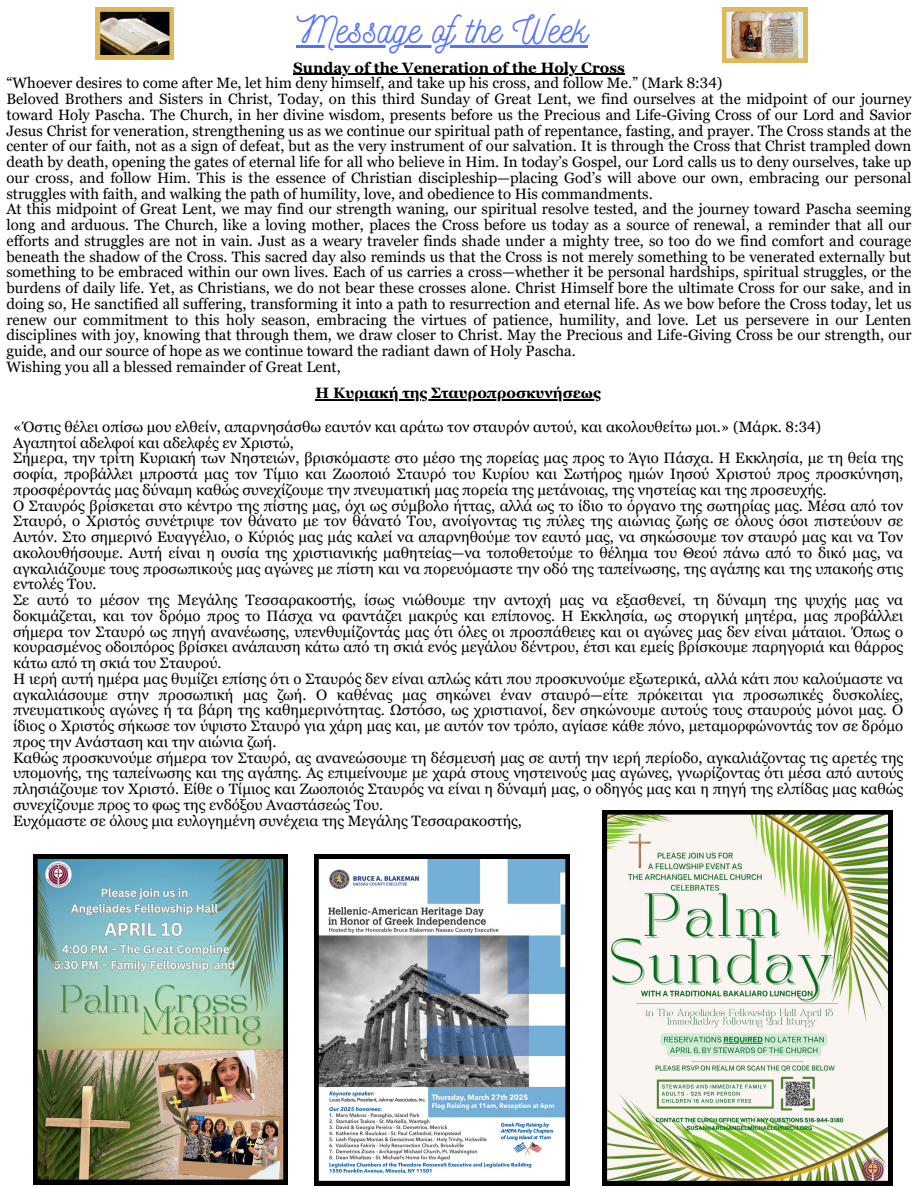
<style>
.page{position:relative;width:918px;height:1188px;background:#fff}
.page>*{position:absolute;margin:0;border:0;box-sizing:border-box;transform-origin:0 0}
.t1{font:37.2px "Nickainley";letter-spacing:.01em;color:#5271ff}
.t2{font:15px/15.8px "Georgia Pro";color:#000;text-align:justify}
.t3{font:700 15px "Georgia Pro";color:#000}
</style>
<div class="page">
<svg style="left:96px;top:7px;width:78px;height:52px;background:#988969"></svg>
<img style="left:722px;top:7px;width:85px;height:55px">
<svg style="left:314px;top:855px;width:256px;height:330px"></svg>
<img style="left:33px;top:855px;width:254px;height:329px">
<img style="left:603px;top:810px;width:289px;height:375px">
<hr style="left:297px;top:45px;width:291px;height:3px;background:#5271ff">
<hr style="left:316px;top:399px;width:285px;height:1px;background:#000">
<hr style="left:293px;top:74px;width:332px;height:1px;background:#000">
<p class="t1" style="left:297px;top:6px;width:292px">Message ofthe Week</p>
<p class="t3" style="left:293px;top:59px;width:333px">Sunday of the Veneration of the Holy Cross</p>
<p class="t2" style="left:7px;top:75px;width:717px">“Whoever desires to come after Me, let him deny himself, and take up his cross, and follow Me.” (Mark 8:34)</p>
<p class="t2" style="left:7px;top:91px;width:906px">Beloved Brothers and Sisters in Christ, Today, on this third Sunday of Great Lent, we find ourselves at the midpoint of our journey toward Holy Pascha. The Church, in her divine wisdom, presents before us the Precious and Life-Giving Cross of our Lord and Savior Jesus Christ for veneration, strengthening us as we continue our spiritual path of repentance, fasting, and prayer. The Cross stands at the center of our faith, not as a sign of defeat, but as the very instrument of our salvation. It is through the Cross that Christ trampled down death by death, opening the gates of eternal life for all who believe in Him. In today’s Gospel, our Lord calls us to deny ourselves, take up our cross, and follow Him. This is the essence of Christian discipleship—placing God’s will above our own, embracing our personal struggles with faith, and walking the path of humility, love, and obedience to His commandments.</p>
<p class="t2" style="left:7px;top:201px;width:906px">At this midpoint of Great Lent, we may find our strength waning, our spiritual resolve tested, and the journey toward Pascha seeming long and arduous. The Church, like a loving mother, places the Cross before us today as a source of renewal, a reminder that all our efforts and struggles are not in vain. Just as a weary traveler finds shade under a mighty tree, so too do we find comfort and courage beneath the shadow of the Cross. This sacred day also reminds us that the Cross is not merely something to be venerated externally but something to be embraced within our own lives. Each of us carries a cross—whether it be personal hardships, spiritual struggles, or the burdens of daily life. Yet, as Christians, we do not bear these crosses alone. Christ Himself bore the ultimate Cross for our sake, and in doing so, He sanctified all suffering, transforming it into a path to resurrection and eternal life. As we bow before the Cross today, let us renew our commitment to this holy season, embracing the virtues of patience, humility, and love. Let us persevere in our Lenten disciplines with joy, knowing that through them, we draw closer to Christ. May the Precious and Life-Giving Cross be our strength, our guide, and our source of hope as we continue toward the radiant dawn of Holy Pascha.</p>
<p class="t2" style="left:7px;top:359px;width:336px">Wishing you all a blessed remainder of Great Lent,</p>
<h1 class="t3" style="left:316px;top:384px;width:287px">Η Κυριακή της Σταυροπροσκυνήσεως</h1>
<p class="t2" style="left:13px;top:419px;width:810px">«Όστις θέλει οπίσω μου ελθείν, απαρνησάσθω εαυτόν και αράτω τον σταυρόν αυτού, και ακολουθείτω μοι.» (Μάρκ. 8:34)</p>
<p class="t2" style="left:13px;top:434px;width:283px">Αγαπητοί αδελφοί και αδελφές εν Χριστώ,</p>
<p class="t2" style="left:13px;top:450px;width:892px">Σήμερα, την τρίτη Κυριακή των Νηστειών, βρισκόμαστε στο μέσο της πορείας μας προς το Άγιο Πάσχα. Η Εκκλησία, με τη θεία της σοφία, προβάλλει μπροστά μας τον Τίμιο και Ζωοποιό Σταυρό του Κυρίου και Σωτήρος ημών Ιησού Χριστού προς προσκύνηση, προσφέροντάς μας δύναμη καθώς συνεχίζουμε την πνευματική μας πορεία της μετάνοιας, της νηστείας και της προσευχής.</p>
<p class="t2" style="left:13px;top:497px;width:892px">Ο Σταυρός βρίσκεται στο κέντρο της πίστης μας, όχι ως σύμβολο ήττας, αλλά ως το ίδιο το όργανο της σωτηρίας μας. Μέσα από τον Σταυρό, ο Χριστός συνέτριψε τον θάνατο με τον θάνατό Του, ανοίγοντας τις πύλες της αιώνιας ζωής σε όλους όσοι πιστεύουν σε Αυτόν. Στο σημερινό Ευαγγέλιο, ο Κύριός μας μάς καλεί να απαρνηθούμε τον εαυτό μας, να σηκώσουμε τον σταυρό μας και να Τον ακολουθήσουμε. Αυτή είναι η ουσία της χριστιανικής μαθητείας—να τοποθετούμε το θέλημα του Θεού πάνω από το δικό μας, να αγκαλιάζουμε τους προσωπικούς μας αγώνες με πίστη και να πορευόμαστε την οδό της ταπείνωσης, της αγάπης και της υπακοής στις εντολές Του.</p>
<p class="t2" style="left:13px;top:592px;width:892px">Σε αυτό το μέσον της Μεγάλης Τεσσαρακοστής, ίσως νιώθουμε την αντοχή μας να εξασθενεί, τη δύναμη της ψυχής μας να δοκιμάζεται, και τον δρόμο προς το Πάσχα να φαντάζει μακρύς και επίπονος. Η Εκκλησία, ως στοργική μητέρα, μας προβάλλει σήμερα τον Σταυρό ως πηγή ανανέωσης, υπενθυμίζοντάς μας ότι όλες οι προσπάθειες και οι αγώνες μας δεν είναι μάταιοι. Όπως ο κουρασμένος οδοιπόρος βρίσκει ανάπαυση κάτω από τη σκιά ενός μεγάλου δέντρου, έτσι και εμείς βρίσκουμε παρηγοριά και θάρρος κάτω από τη σκιά του Σταυρού.</p>
<p class="t2" style="left:13px;top:671px;width:892px">Η ιερή αυτή ημέρα μας θυμίζει επίσης ότι ο Σταυρός δεν είναι απλώς κάτι που προσκυνούμε εξωτερικά, αλλά κάτι που καλούμαστε να αγκαλιάσουμε στην προσωπική μας ζωή. Ο καθένας μας σηκώνει έναν σταυρό—είτε πρόκειται για προσωπικές δυσκολίες, πνευματικούς αγώνες ή τα βάρη της καθημερινότητας. Ωστόσο, ως χριστιανοί, δεν σηκώνουμε αυτούς τους σταυρούς μόνοι μας. Ο ίδιος ο Χριστός σήκωσε τον ύψιστο Σταυρό για χάρη μας και, με αυτόν τον τρόπο, αγίασε κάθε πόνο, μεταμορφώνοντάς τον σε δρόμο προς την Ανάσταση και την αιώνια ζωή.</p>
<h2 class="t2" style="left:13px;top:749px;width:892px">Καθώς προσκυνούμε σήμερα τον Σταυρό, ας ανανεώσουμε τη δέσμευσή μας σε αυτή την ιερή περίοδο, αγκαλιάζοντας τις αρετές της υπομονής, της ταπείνωσης και της αγάπης. Ας επιμείνουμε με χαρά στους νηστεινούς μας αγώνες, γνωρίζοντας ότι μέσα από αυτούς πλησιάζουμε τον Χριστό. Είθε ο Τίμιος και Ζωοποιός Σταυρός να είναι η δύναμή μας, ο οδηγός μας και η πηγή της ελπίδας μας καθώς συνεχίζουμε προς το φως της ενδόξου Αναστάσεώς Του.</h2>
<p class="t2" style="left:13px;top:812px;width:510px">Ευχόμαστε σε όλους μια ευλογημένη συνέχεια της Μεγάλης Τεσσαρακοστής,</p>
</div>
